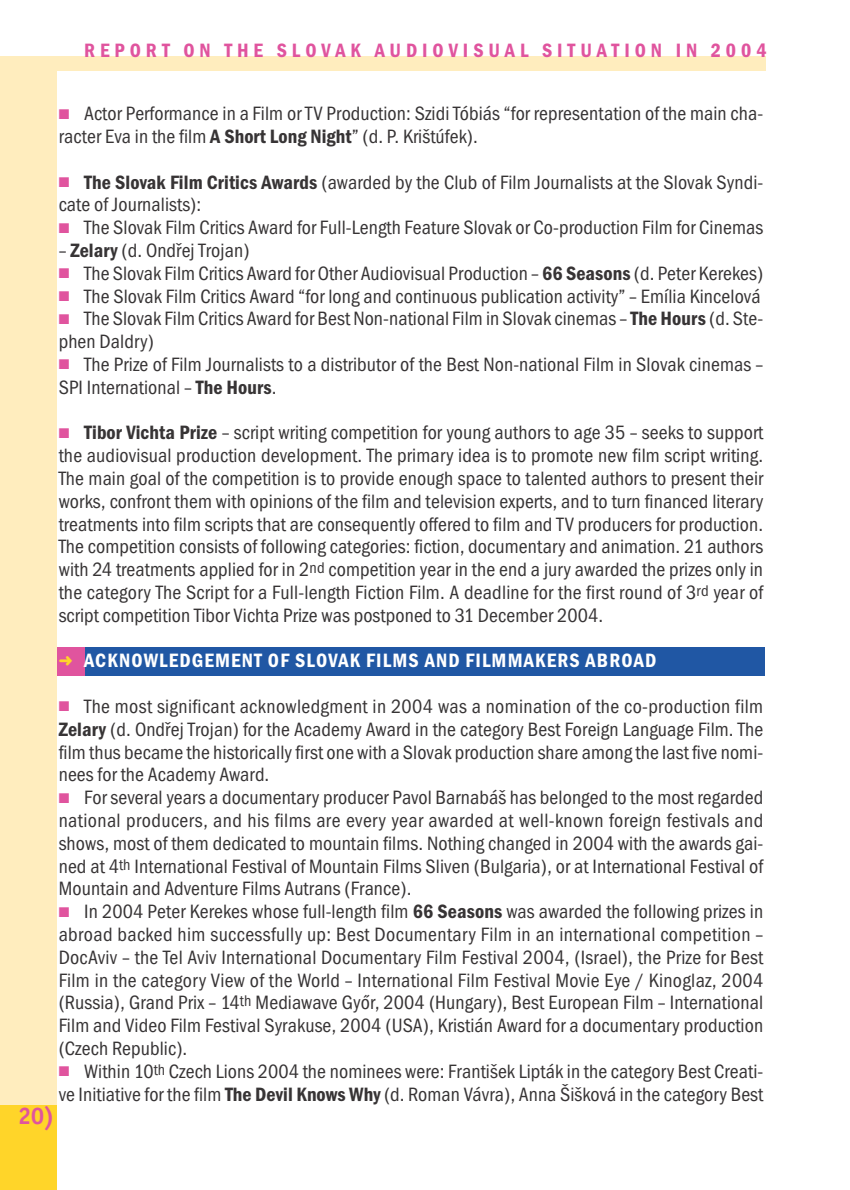
<style>
.page{position:relative;width:850px;height:1190px;background:#fff}
.page>*{position:absolute;margin:0;border:0;box-sizing:border-box;transform-origin:0 0}
.t1{font:700 24px "Officina San Itc TCE";color:#e0549e}
.t2{font:condensed 20px/22.8px "Franklin Gothic Itc TCE";letter-spacing:.005em;color:#373435}
.t3{font:600 condensed 20px "Franklin Gothic Itc TCE";letter-spacing:.055em;color:#fff}
.t4{font:600 condensed 20px "Franklin Gothic Itc TCE";letter-spacing:.245em;color:#e0549e}
.s1{color:#e0549e}
.s2{font-weight:600}
.s3{font-size:16px}
.s4{color:#ffd529}
</style>
<div class="page">
<div style="left:79px;top:647px;width:686px;height:28px;background:#2057a4"></div>
<div style="left:57px;top:647px;width:28px;height:28px;background:#e0549e"></div>
<div style="left:51px;top:57px;width:714px;height:14px;background:#ffedbe"></div>
<div style="left:0;top:57px;width:57px;height:1133px;background:#ffedbe"></div>
<div style="left:0;top:1106px;width:57px;height:84px;background:#ffd529"></div>
<p class="t4" style="left:84px;top:42px;width:684px">REPORT ON THE SLOVAK AUDIOVISUAL SITUATION IN 2004</p>
<p class="t2" style="left:59px;top:104px;width:706px"><span class="s1">■</span> Actor Performance in a Film or TV Production: Szidi Tóbiás “for representation of the main cha&shy;racter Eva in the film <span class="s2">A Short Long Night</span>” (d. P. Krištúfek).</p>
<p class="t2" style="left:59px;top:172px;width:706px"><span class="s1">■</span> <span class="s2">The Slovak Film Critics Awards</span> (awarded by the Club of Film Journalists at the Slovak Syndi&shy;cate of Journalists):</p>
<p class="t2" style="left:59px;top:218px;width:706px"><span class="s1">■</span> The Slovak Film Critics Award for Full-Length Feature Slovak or Co-production Film for Cinemas</p>
<p class="t2" style="left:59px;top:241px;width:192px">– <span class="s2">Zelary</span> (d. Ondřej Trojan)</p>
<p class="t2" style="left:59px;top:264px;width:706px"><span class="s1">■</span> The Slovak Film Critics Award for Other Audiovisual Production – <span class="s2">66 Seasons</span> (d. Peter Kerekes)</p>
<p class="t2" style="left:59px;top:286px;width:703px"><span class="s1">■</span> The Slovak Film Critics Award “for long and continuous publication activity” – Emília Kincelová</p>
<p class="t2" style="left:59px;top:309px;width:706px"><span class="s1">■</span> The Slovak Film Critics Award for Best Non-national Film in Slovak cinemas – <span class="s2">The Hours</span> (d. Ste&shy;phen Daldry)</p>
<p class="t2" style="left:59px;top:355px;width:706px"><span class="s1">■</span> The Prize of Film Journalists to a distributor of the Best Non-national Film in Slovak cinemas –<br>SPI International – <span class="s2">The Hours</span>.</p>
<p class="t2" style="left:59px;top:423px;width:706px;text-align:justify"><span class="s1">■</span> <span class="s2">Tibor Vichta Prize</span> – script writing competition for young authors to age 35 – seeks to support the audiovisual production development. The primary idea is to promote new film script writing.<br>The main goal of the competition is to provide enough space to talented authors to present their works, confront them with opinions of the film and television experts, and to turn financed literary treatments into film scripts that are consequently offered to film and TV producers for production.<br>The competition consists of following categories: fiction, documentary and animation. 21 authors with 24 treatments applied for in 2<span class="s3">nd</span> competition year in the end a jury awarded the prizes only in the category The Script for a Full-length Fiction Film. A deadline for the first round of 3<span class="s3">rd</span> year of script competition Tibor Vichta Prize was postponed to 31 December 2004.</p>
<p class="t3" style="left:59px;top:653px;width:599px"><span class="s4">➜</span> ACKNOWLEDGEMENT OF SLOVAK FILMS AND FILMMAKERS ABROAD</p>
<p class="t2" style="left:59px;top:697px;width:706px;text-align:justify"><span class="s1">■</span> The most significant acknowledgment in 2004 was a nomination of the co-production film <span class="s2">Zelary</span> (d. Ondřej Trojan) for the Academy Award in the category Best Foreign Language Film. The film thus became the historically first one with a Slovak production share among the last five nomi&shy;nees for the Academy Award.</p>
<p class="t2" style="left:59px;top:788px;width:706px;text-align:justify"><span class="s1">■</span> For several years a documentary producer Pavol Barnabáš has belonged to the most regarded national producers, and his films are every year awarded at well-known foreign festivals and shows, most of them dedicated to mountain films. Nothing changed in 2004 with the awards gai&shy;ned at 4<span class="s3">th</span> International Festival of Mountain Films Sliven (Bulgaria), or at International Festival of Mountain and Adventure Films Autrans (France).</p>
<p class="t2" style="left:59px;top:902px;width:706px;text-align:justify"><span class="s1">■</span> In 2004 Peter Kerekes whose full-length film <span class="s2">66 Seasons</span> was awarded the following prizes in abroad backed him successfully up: Best Documentary Film in an international competition – DocAviv – the Tel Aviv International Documentary Film Festival 2004, (Israel), the Prize for Best Film in the category View of the World – International Film Festival Movie Eye / Kinoglaz, 2004 (Russia), Grand Prix – 14<span class="s3">th</span> Mediawave Győr, 2004 (Hungary), Best European Film – International Film and Video Film Festival Syrakuse, 2004 (USA), Kristián Award for a documentary production (Czech Republic).</p>
<p class="t2" style="left:59px;top:1062px;width:706px"><span class="s1">■</span> Within 10<span class="s3">th</span> Czech Lions 2004 the nominees were: František Lipták in the category Best Creati&shy;ve Initiative for the film <span class="s2">The Devil Knows Why</span> (d. Roman Vávra), Anna Šišková in the category Best</p>
<p class="t1" style="left:18px;top:1100px;width:38px">20)</p>
</div>
